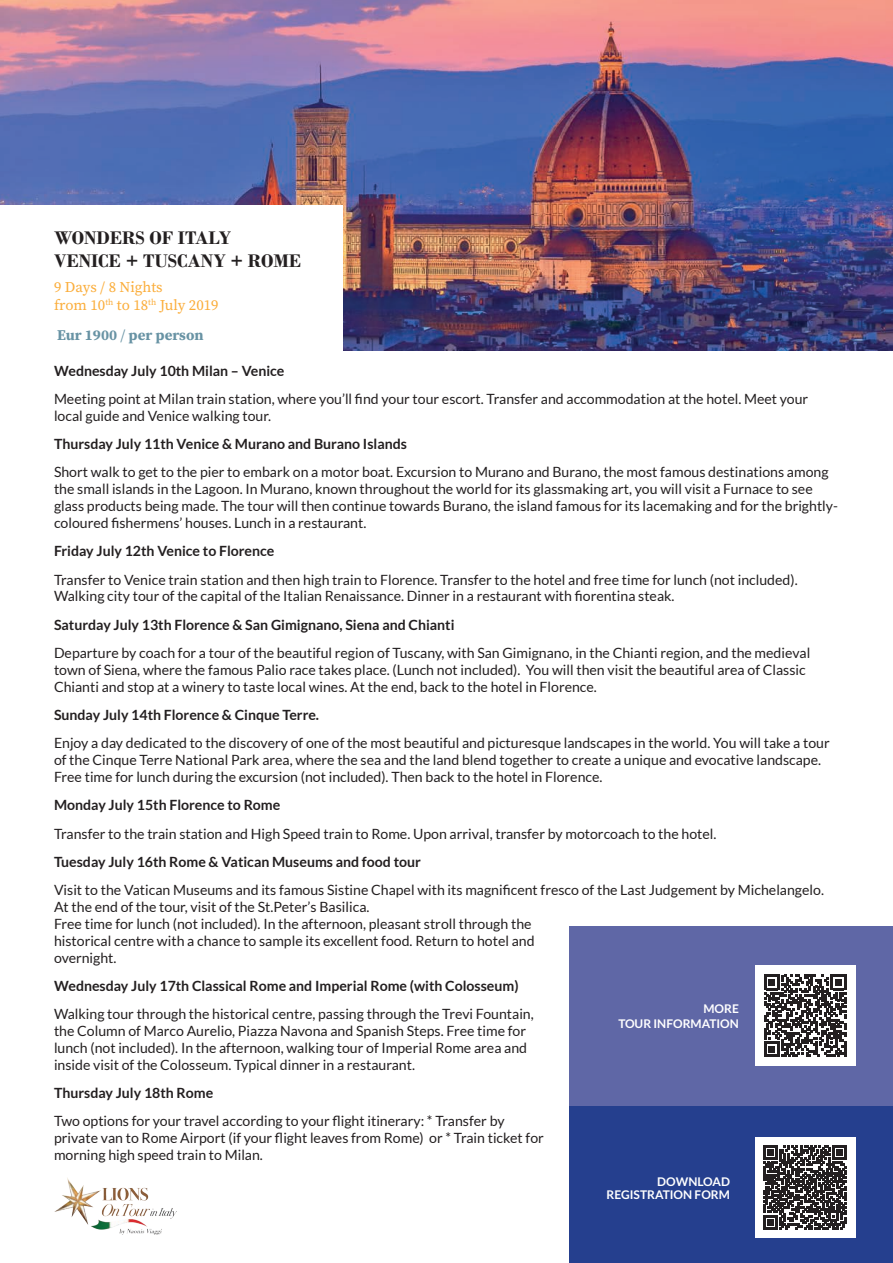
<style>
.page{position:relative;width:893px;height:1263px;background:#fff}
.page>*{position:absolute;margin:0;border:0;box-sizing:border-box;transform-origin:0 0}
.t1{font:700 19.2px/23px "Bodoni";color:#231f20}
.t2{font:14.85px/17.9px "Source Serif Pro";color:#fbad3a}
.t3{font:700 14.85px "Source Serif Pro";color:#6893a4}
.t4{font:14.1px/17px "Lato";color:#231f20}
.t5{font:700 14.1px "Lato";color:#231f20}
.t6{font:700 12px/13.5px "Lato";color:#fff;text-align:right}
.s1{font-weight:400}
</style>
<div class="page">
<img style="left:0;top:0;width:893px;height:350px">
<div style="left:0;top:205px;width:342px;height:161px;background:#fff"></div>
<div style="left:570px;top:1106px;width:323px;height:157px;background:#253f8e"></div>
<div style="left:755px;top:1137px;width:100px;height:100px;background:#fff"></div>
<svg style="left:763px;top:1145px;width:84px;height:84px"></svg>
<div style="left:570px;top:926px;width:323px;height:180px;background:#5f67a6"></div>
<div style="left:755px;top:966px;width:100px;height:100px;background:#fff"></div>
<svg style="left:764px;top:975px;width:82px;height:82px"></svg>
<img style="left:54px;top:1178px;width:122px;height:56px">
<h1 class="t1" style="left:54px;top:227px;width:249px">WONDERS OF ITALY<br>VENICE + TUSCANY + ROME</h1>
<p class="t2" style="left:54px;top:278px;width:166px">9 Days / 8 Nights<br>from 10<sup>th</sup> to 18<sup>th</sup> July 2019</p>
<p class="t3" style="left:57px;top:325px;width:148px">Eur 1900 <span class="s1">/</span> per person</p>
<p class="t5" style="left:54px;top:362px;width:232px">Wednesday July 10th Milan – Venice</p>
<p class="t4" style="left:54px;top:390px;width:756px">Meeting point at Milan train station, where you’ll find your tour escort. Transfer and accommodation at the hotel. Meet your local guide and Venice walking tour.</p>
<p class="t5" style="left:54px;top:436px;width:354px">Thursday July 11th Venice &amp; Murano and Burano Islands</p>
<p class="t4" style="left:54px;top:464px;width:785px">Short walk to get to the pier to embark on a motor boat. Excursion to Murano and Burano, the most famous destinations among the small islands in the Lagoon. In Murano, known throughout the world for its glassmaking art, you will visit a Furnace to see glass products being made. The tour will then continue towards Burano, the island famous for its lacemaking and for the brightly&shy;coloured fishermens’ houses. Lunch in a restaurant.</p>
<p class="t5" style="left:54px;top:543px;width:222px">Friday July 12th Venice to Florence</p>
<p class="t4" style="left:54px;top:571px;width:745px">Transfer to Venice train station and then high train to Florence. Transfer to the hotel and free time for lunch (not included).<br>Walking city tour of the capital of the Italian Renaissance. Dinner in a restaurant with fiorentina steak.</p>
<p class="t5" style="left:54px;top:616px;width:402px">Saturday July 13th Florence &amp; San Gimignano, Siena and Chianti</p>
<p class="t4" style="left:54px;top:644px;width:758px">Departure by coach for a tour of the beautiful region of Tuscany, with San Gimignano, in the Chianti region, and the medieval town of Siena, where the famous Palio race takes place. (Lunch not included). You will then visit the beautiful area of Classic<br>Chianti and stop at a winery to taste local wines. At the end, back to the hotel in Florence.</p>
<p class="t5" style="left:54px;top:707px;width:267px">Sunday July 14th Florence &amp; Cinque Terre.</p>
<p class="t4" style="left:54px;top:734px;width:777px">Enjoy a day dedicated to the discovery of one of the most beautiful and picturesque landscapes in the world. You will take a tour of the Cinque Terre National Park area, where the sea and the land blend together to create a unique and evocative landscape.<br>Free time for lunch during the excursion (not included). Then back to the hotel in Florence.</p>
<p class="t5" style="left:54px;top:797px;width:228px">Monday July 15th Florence to Rome</p>
<p class="t4" style="left:54px;top:825px;width:664px">Transfer to the train station and High Speed train to Rome. Upon arrival, transfer by motorcoach to the hotel.</p>
<p class="t5" style="left:54px;top:853px;width:368px">Tuesday July 16th Rome &amp; Vatican Museums and food tour</p>
<p class="t4" style="left:54px;top:881px;width:771px">Visit to the Vatican Museums and its famous Sistine Chapel with its magnificent fresco of the Last Judgement by Michelangelo.<br>At the end of the tour, visit of the St.Peter’s Basilica.<br>Free time for lunch (not included). In the afternoon, pleasant stroll through the<br>historical centre with a chance to sample its excellent food. Return to hotel and<br>overnight.</p>
<p class="t5" style="left:54px;top:978px;width:466px">Wednesday July 17th Classical Rome and Imperial Rome (with Colosseum)</p>
<p class="t4" style="left:54px;top:1005px;width:481px">Walking tour through the historical centre, passing through the Trevi Fountain, the Column of Marco Aurelio, Piazza Navona and Spanish Steps. Free time for lunch (not included). In the afternoon, walking tour of Imperial Rome area and inside visit of the Colosseum. Typical dinner in a restaurant.</p>
<p class="t5" style="left:54px;top:1085px;width:161px">Thursday July 18th Rome</p>
<p class="t4" style="left:54px;top:1113px;width:491px">Two options for your travel according to your flight itinerary: * Transfer by private van to Rome Airport (if your flight leaves from Rome) or * Train ticket for morning high speed train to Milan.</p>
<p class="t6" style="left:606px;top:1174px;width:125px">DOWNLOAD<br>REGISTRATION FORM</p>
<p class="t6" style="left:618px;top:1002px;width:122px;line-height:14.4px">MORE<br>TOUR INFORMATION</p>
</div>
